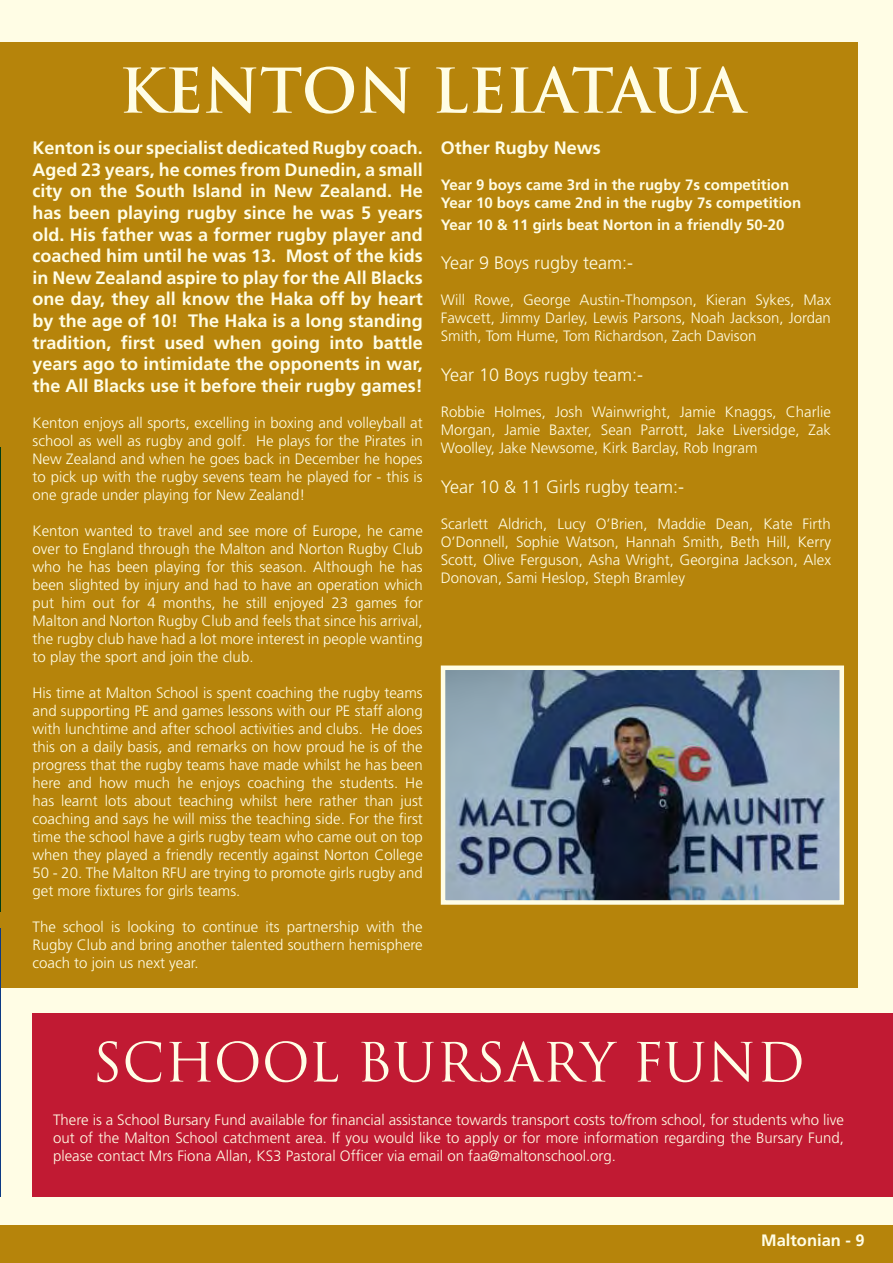
<style>
.page{position:relative;width:893px;height:1263px;background:#fff}
.page>*{position:absolute;margin:0;border:0;box-sizing:border-box;transform-origin:0 0}
.t1{font:700 60px "Trajan";letter-spacing:-.005em;color:#fffde5}
.t2{font:52.5px "Trajan";color:#fffde5}
.t3{font:700 18px/21.6px "Frutiger";color:#fffde5;text-align:justify}
.t4{font:300 18px "Frutiger";color:#fffde5}
.t5{font:700 16.5px "Frutiger";color:#fffde5}
.t6{font:300 15px/18px "Frutiger";color:#fffde5;text-align:justify}
.t7{font:700 15px/18px "Frutiger";color:#fffde5}
</style>
<div class="page">
<div style="left:0;top:0;width:893px;height:1224px;background:#fffde5"></div>
<div style="left:0;top:1225px;width:893px;height:38px;background:#b6840b"></div>
<div style="left:1px;top:42px;width:857px;height:946px;background:#b6840b"></div>
<hr style="left:0;top:447px;width:1px;height:465px;background:#003e15">
<img style="left:446px;top:670px;width:393px;height:230px">
<div style="left:441px;top:665px;width:403px;height:240px;border:4px solid #fffde5"></div>
<hr style="left:0;top:928px;width:1px;height:269px;background:#0c3a84">
<div style="left:33px;top:1013px;width:860px;height:184px;background:#c11a33"></div>
<h1 class="t1" style="left:119px;top:53px;width:627px">KENTON LEIATAUA</h1>
<p class="t3" style="left:33px;top:137px;width:392px">Kenton is our specialist dedicated Rugby coach.<br>Aged 23 years, he comes from Dunedin, a small city on the South Island in New Zealand. He has been playing rugby since he was 5 years old. His father was a former rugby player and coached him until he was 13. Most of the kids in New Zealand aspire to play for the All Blacks one day, they all know the Haka off by heart by the age of 10! The Haka is a long standing tradition, first used when going into battle years ago to intimidate the opponents in war, the All Blacks use it before their rugby games!</p>
<p class="t6" style="left:33px;top:414px;width:392px">Kenton enjoys all sports, excelling in boxing and volleyball at school as well as rugby and golf. He plays for the Pirates in New Zealand and when he goes back in December he hopes to pick up with the rugby sevens team he played for - this is one grade under playing for New Zealand!</p>
<p class="t6" style="left:33px;top:522px;width:392px">Kenton wanted to travel and see more of Europe, he came over to England through the Malton and Norton Rugby Club who he has been playing for this season. Although he has been slighted by injury and had to have an operation which put him out for 4 months, he still enjoyed 23 games for Malton and Norton Rugby Club and feels that since his arrival, the rugby club have had a lot more interest in people wanting to play the sport and join the club.</p>
<p class="t6" style="left:33px;top:684px;width:392px">His time at Malton School is spent coaching the rugby teams and supporting PE and games lessons with our PE staff along with lunchtime and after school activities and clubs. He does this on a daily basis, and remarks on how proud he is of the progress that the rugby teams have made whilst he has been here and how much he enjoys coaching the students. He has learnt lots about teaching whilst here rather than just coaching and says he will miss the teaching side. For the first time the school have a girls rugby team who came out on top when they played a friendly recently against Norton College 50 - 20. The Malton RFU are trying to promote girls rugby and get more fixtures for girls teams.</p>
<p class="t6" style="left:33px;top:918px;width:392px">The school is looking to continue its partnership with the Rugby Club and bring another talented southern hemisphere coach to join us next year.</p>
<p class="t3" style="left:441px;top:137px;width:162px">Other Rugby News</p>
<p class="t7" style="left:441px;top:176px;width:362px">Year 9 boys came 3rd in the rugby 7s competition<br>Year 10 boys came 2nd in the rugby 7s competition</p>
<p class="t7" style="left:441px;top:216px;width:345px">Year 10 &amp; 11 girls beat Norton in a friendly 50-20</p>
<p class="t4" style="left:441px;top:253px;width:194px">Year 9 Boys rugby team:-</p>
<p class="t6" style="left:441px;top:291px;width:392px">Will Rowe, George Austin-Thompson, Kieran Sykes, Max Fawcett, Jimmy Darley, Lewis Parsons, Noah Jackson, Jordan Smith, Tom Hume, Tom Richardson, Zach Davison</p>
<p class="t4" style="left:441px;top:365px;width:204px">Year 10 Boys rugby team:-</p>
<p class="t6" style="left:441px;top:403px;width:392px">Robbie Holmes, Josh Wainwright, Jamie Knaggs, Charlie Morgan, Jamie Baxter, Sean Parrott, Jake Liversidge, Zak Woolley, Jake Newsome, Kirk Barclay, Rob Ingram</p>
<p class="t4" style="left:441px;top:476px;width:245px">Year 10 &amp; 11 Girls rugby team:-</p>
<p class="t6" style="left:441px;top:515px;width:392px">Scarlett Aldrich, Lucy O’Brien, Maddie Dean, Kate Firth O’Donnell, Sophie Watson, Hannah Smith, Beth Hill, Kerry Scott, Olive Ferguson, Asha Wright, Georgina Jackson, Alex Donovan, Sami Heslop, Steph Bramley</p>
<h2 class="t2" style="left:92px;top:1031px;width:714px">SCHOOL BURSARY FUND</h2>
<p class="t6" style="left:53px;top:1111px;width:792px">There is a School Bursary Fund available for financial assistance towards transport costs to/from school, for students who live out of the Malton School catchment area. If you would like to apply or for more information regarding the Bursary Fund, please contact Mrs Fiona Allan, KS3 Pastoral Officer via email on faa@maltonschool.org.</p>
<p class="t5" style="left:761px;top:1231px;width:105px">Maltonian - 9</p>
</div>
